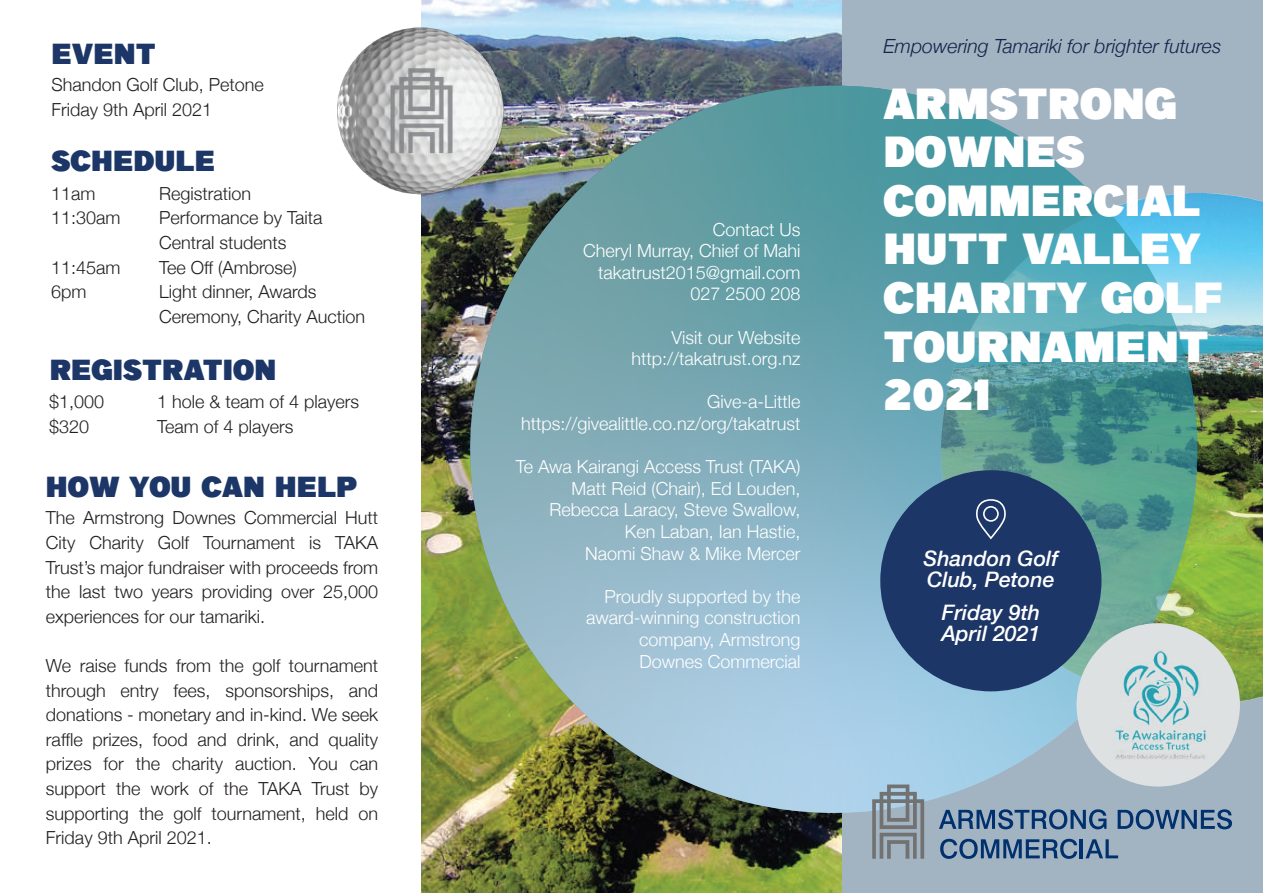
<style>
.page{position:relative;width:1263px;height:893px;background:#fff}
.page>*{position:absolute;margin:0;border:0;box-sizing:border-box;transform-origin:0 0}
.t1{font:40.5px/48.6px "a Big Deal";color:#fff}
.t2{font:27px "a Big Deal";color:#1c3667}
.t3{font:italic 500 21.3px/21.3px "Helvetica Neue";color:#fff}
.t4{font:italic 300 19.5px "Helvetica Neue";color:#15224a}
.t5{font:300 18px/24.6px "Helvetica Neue";color:#231f20}
.t6{font:300 18px/21.6px "Helvetica Neue";color:#fff;text-align:right}
</style>
<div class="page">
<img style="left:421px;top:0;width:421px;height:893px">
<div style="left:842px;top:0;width:421px;height:893px;background:#a2b3c1"></div>
<img style="left:1205px;top:194px;width:58px;height:508px">
<img style="left:463px;top:86px;width:742px;height:734px">
<div style="left:1076px;top:623px;width:164px;height:163px;background:#dee1e1;border-radius:50%"></div>
<div style="left:880px;top:470px;width:221px;height:221px;background:#1c3667;border-radius:50%"></div>
<svg style="left:939px;top:809px;width:167px;height:20px"></svg>
<svg style="left:1117px;top:809px;width:115px;height:20px"></svg>
<svg style="left:940px;top:839px;width:137px;height:20px"></svg>
<hr style="left:1080px;top:839px;width:3px;height:19px;background:#00306d">
<svg style="left:1085px;top:839px;width:33px;height:19px"></svg>
<svg style="left:872px;top:784px;width:52px;height:75px"></svg>
<img style="left:1115px;top:650px;width:91px;height:109px">
<svg style="left:976px;top:499px;width:30px;height:41px"></svg>
<img style="left:337px;top:17px;width:177px;height:186px">
<h2 class="t2" style="left:52px;top:42px;width:106px">EVENT</h2>
<p class="t5" style="left:51px;top:71px;width:214px">Shandon Golf Club, Petone<br>Friday 9th April 2021</p>
<h2 class="t2" style="left:51px;top:149px;width:165px">SCHEDULE</h2>
<p class="t5" style="left:51px;top:180px;width:46px">11am</p>
<p class="t5" style="left:159px;top:180px;width:94px">Registration</p>
<p class="t5" style="left:51px;top:204px;width:71px">11:30am</p>
<p class="t5" style="left:159px;top:204px;width:165px">Performance by Taita<br>Central students</p>
<p class="t5" style="left:51px;top:254px;width:71px">11:45am</p>
<p class="t5" style="left:159px;top:254px;width:139px">Tee Off (Ambrose)</p>
<p class="t5" style="left:51px;top:278px;width:37px">6pm</p>
<p class="t5" style="left:159px;top:278px;width:208px">Light dinner, Awards<br>Ceremony, Charity Auction</p>
<h2 class="t2" style="left:50px;top:358px;width:228px">REGISTRATION</h2>
<p class="t5" style="left:49px;top:388px;width:57px">$1,000</p>
<p class="t5" style="left:157px;top:388px;width:204px">1 hole &amp; team of 4 players</p>
<p class="t5" style="left:49px;top:413px;width:42px">$320</p>
<p class="t5" style="left:157px;top:413px;width:138px">Team of 4 players</p>
<h2 class="t2" style="left:46px;top:475px;width:313px">HOW YOU CAN HELP</h2>
<p class="t5" style="left:46px;top:504px;width:334px;text-align:justify">The Armstrong Downes Commercial Hutt City Charity Golf Tournament is TAKA Trust’s major fundraiser with proceeds from the last two years providing over 25,000 experiences for our tamariki.</p>
<p class="t5" style="left:46px;top:652px;width:334px;text-align:justify">We raise funds from the golf tournament through entry fees, sponsorships, and donations - monetary and in-kind. We seek raffle prizes, food and drink, and quality prizes for the charity auction. You can support the work of the TAKA Trust by supporting the golf tournament, held on Friday 9th April 2021.</p>
<p class="t6" style="left:583px;top:217px;width:219px">Contact Us<br>Cheryl Murray, Chief of Mahi takatrust2015@gmail.com<br>027 2500 208</p>
<p class="t6" style="left:631px;top:325px;width:171px">Visit our Website http://takatrust.org.nz</p>
<p class="t6" style="left:521px;top:390px;width:281px">Give-a-Little https://givealittle.co.nz/org/takatrust</p>
<p class="t6" style="left:516px;top:455px;width:286px">Te Awa Kairangi Access Trust (TAKA)<br>Matt Reid (Chair), Ed Louden,<br>Rebecca Laracy, Steve Swallow,<br>Ken Laban, Ian Hastie,<br>Naomi Shaw &amp; Mike Mercer</p>
<p class="t6" style="left:586px;top:584px;width:216px">Proudly supported by the award-winning construction company, Armstrong<br>Downes Commercial</p>
<p class="t4" style="left:884px;top:30px;width:339px">Empowering Tamariki for brighter futures</p>
<h1 class="t1" style="left:883px;top:81px;width:341px">ARMSTRONG<br>DOWNES<br>COMMERCIAL<br>HUTT VALLEY<br>CHARITY GOLF<br>TOURNAMENT<br>2021</h1>
<p class="t3" style="left:923px;top:546px;width:136px">Shandon Golf<br>Club, Petone</p>
<p class="t3" style="left:941px;top:600px;width:101px">Friday 9th<br>April 2021</p>
</div>
